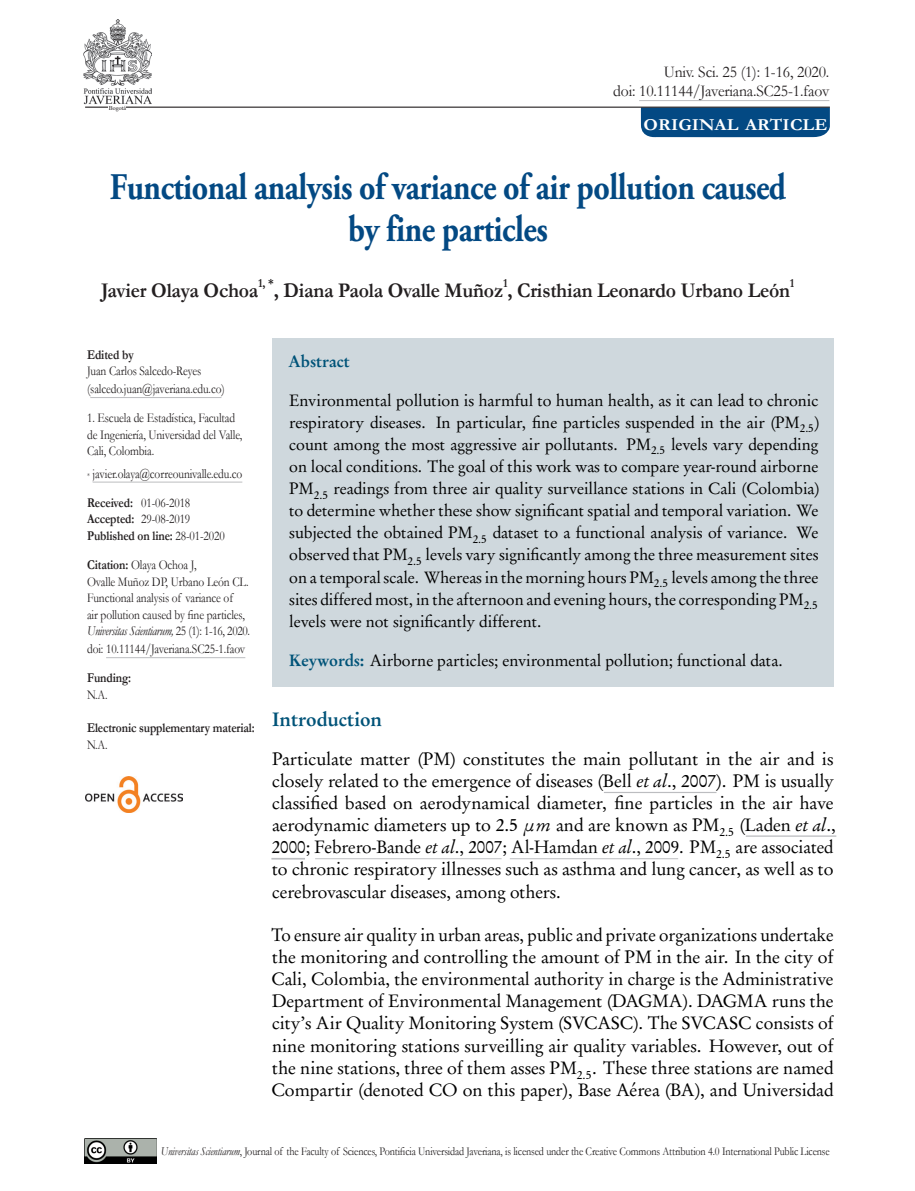
<style>
.page{position:relative;width:915px;height:1191px;background:#fff}
.page>*{position:absolute;margin:0;border:0;box-sizing:border-box;transform-origin:0 0}
.t1{font:700 37.5px/41.4px "Adobe Garamond Pro";letter-spacing:-.015em;color:#034983;text-align:center;scale:.85 1}
.t2{font:700 21px "Garamond";letter-spacing:-.01em;color:#231f20;scale:.94 1}
.t3{font:500 19.5px "Garamond No 8";color:#005378}
.t4{font:18px/22px "Garamond No 8";color:#000}
.Titulos1{font:700 16.8px "Garamond";letter-spacing:.005em;color:#fff;scale:1.09 1}
.t5{font:16.5px/22px "Garamond No 8";color:#000;text-align:justify}
.TEXTOcorrido{font:16.5px/19.5px "Garamond";letter-spacing:-.01em;color:#231f20;text-align:right;scale:.95 1}
.t6{font:500 16.5px "Garamond No 8";color:#005378}
.t7{font:13.5px/16.5px "Garamond";letter-spacing:-.01em;color:#231f20;scale:.85 1}
.t8{font:700 13.5px/16.5px "Garamond";letter-spacing:-.01em;color:#231f20;scale:.85 1}
.t9{font:700 12.3px "Garamond";color:#231f20;scale:.94 1}
.TEXTOcorrido-2{font:12px "Garamond";letter-spacing:-.01em;color:#231f20;scale:.85 1}
.t10{font:6px "Times New Roman";color:#231f20}
.s1{font-size:7.8px}
.s2{font-weight:700}
.s3{font-weight:400}
.s4{font-style:italic}
.s5{font-weight:500;color:#005378}
.s6{font-family:"Math Design GM Regular Italic Math Italic 10"}
</style>
<div class="page">
<div style="left:640px;top:108px;width:189px;height:30px;background:#034983"></div>
<img style="left:84px;top:20px;width:68px;height:84px">
<img style="left:84px;top:1138px;width:72px;height:25px">
<hr style="left:85px;top:107px;width:744px;height:1px;background:#231f20">
<img style="left:85px;top:776px;width:98px;height:36px">
<hr style="left:639px;top:100px;width:190px;height:1px;background:#bcbdc0">
<div style="left:108px;top:104px;width:18px;height:7px;background:#fff"></div>
<div style="left:272px;top:338px;width:561px;height:349px;background:#cfd8dd"></div>
<hr style="left:603px;top:792px;width:113px;height:1px;background:#bcbdc0">
<hr style="left:745px;top:836px;width:91px;height:1px;background:#bcbdc0">
<hr style="left:271px;top:858px;width:34px;height:1px;background:#bcbdc0">
<hr style="left:315px;top:858px;width:186px;height:1px;background:#bcbdc0">
<hr style="left:509px;top:858px;width:169px;height:1px;background:#bcbdc0">
<hr style="left:106px;top:657px;width:139px;height:1px;background:#bcbdc0">
<hr style="left:93px;top:482px;width:149px;height:1px;background:#bcbdc0">
<hr style="left:90px;top:397px;width:131px;height:1px;background:#bcbdc0">
<p class="t10" style="left:109px;top:103px;width:19px">Bogotá</p>
<p class="TEXTOcorrido" style="left:613px;top:61px;width:229px">Univ. Sci. 25 (1): 1-16, 2020.<br>doi: 10.11144/Javeriana.SC25-1.faov</p>
<p class="Titulos1" style="left:643px;top:113px;width:170px">ORIGINAL ARTICLE</p>
<h1 class="t1" style="left:110px;top:167px;width:797px">Functional analysis of variance of air pollution caused by fine particles</h1>
<p class="t2" style="left:101px;top:276px;width:169px">Javier Olaya Ochoa</p>
<p class="t9" style="left:258px;top:274px;width:18px">1, *</p>
<p class="t2" style="left:274px;top:276px;width:550px">, Diana Paola Ovalle Muñoz , Cristhian Leonardo Urbano León</p>
<p class="t9" style="left:503px;top:274px;width:6px">1</p>
<p class="t9" style="left:789px;top:274px;width:6px">1</p>
<p class="t8" style="left:87px;top:346px;width:56px">Edited by</p>
<p class="t7" style="left:87px;top:361px;width:163px;line-height:18px">Juan Carlos Salcedo-Reyes (salcedo.juan@javeriana.edu.co)</p>
<p class="t7" style="left:87px;top:409px;width:184px">1. Escuela de Estadística, Facultad de Ingeniería, Universidad del Valle,<br>Cali, Colombia.</p>
<p class="t7" style="left:87px;top:458px;width:184px;line-height:29.2px"><span class="s1">*</span> javier.olaya@correounivalle.edu.co<br><span class="s2">Received:</span> 01-06-2018</p>
<p class="t8" style="left:87px;top:511px;width:163px">Accepted: <span class="s3">29-08-2019<br></span>Published on line: <span class="s3">28-01-2020</span></p>
<p class="t7" style="left:87px;top:556px;width:193px"><span class="s2">Citation:</span> Olaya Ochoa J,<br>Ovalle Muñoz DP, Urbano León CL.<br>Functional analysis of variance of<br>air pollution caused by fine particles, <span class="s4">Universitas Scientiarum,</span> 25 (1): 1-16, 2020.</p>
<p class="t7" style="left:87px;top:640px;width:188px">doi: 10.11144/Javeriana.SC25-1.faov</p>
<p class="t8" style="left:87px;top:670px;width:53px">Funding:</p>
<p class="t7" style="left:87px;top:686px;width:26px">N.A.</p>
<p class="t8" style="left:87px;top:720px;width:199px">Electronic supplementary material:</p>
<p class="t7" style="left:87px;top:736px;width:26px">N.A.</p>
<p class="t6" style="left:288px;top:354px;width:63px">Abstract</p>
<p class="t5" style="left:289px;top:390px;width:531px">Environmental pollution is harmful to human health, as it can lead to chronic respiratory diseases. In particular, fine particles suspended in the air (PM<sub>2.5</sub>) count among the most aggressive air pollutants. PM<sub>2.5</sub> levels vary depending on local conditions. The goal of this work was to compare year-round airborne PM<sub>2.5</sub> readings from three air quality surveillance stations in Cali (Colombia) to determine whether these show significant spatial and temporal variation. We subjected the obtained PM<sub>2.5</sub> dataset to a functional analysis of variance. We observed that PM<sub>2.5</sub> levels vary significantly among the three measurement sites on a temporal scale. Whereas in the morning hours PM<sub>2.5</sub> levels among the three sites differed most, in the afternoon and evening hours, the corresponding PM<sub>2.5 </sub>levels were not significantly different.</p>
<p class="t5" style="left:289px;top:650px;width:494px"><span class="s5">Keywords:</span> Airborne particles; environmental pollution; functional data.</p>
<p class="t3" style="left:272px;top:711px;width:111px">Introduction</p>
<p class="t4" style="left:271px;top:749px;width:565px">Particulate matter (PM) constitutes the main pollutant in the air and is closely related to the emergence of diseases (Bell <span class="s4">et al</span>., 2007). PM is usually classified based on aerodynamical diameter, fine particles in the air have aerodynamic diameters up to 2.5 <span class="s6">µ</span><span class="s4">m</span> and are known as PM<sub>2.5</sub> (Laden <span class="s4">et al</span>., 2000; Febrero-Bande <span class="s4">et al</span>., 2007; Al-Hamdan <span class="s4">et al</span>., 2009. PM<sub>2.5</sub> are associated to chronic respiratory illnesses such as asthma and lung cancer, as well as to cerebrovascular diseases, among others.</p>
<p class="t4" style="left:271px;top:925px;width:563px;text-align:justify">To ensure air quality in urban areas, public and private organizations undertake the monitoring and controlling the amount of PM in the air. In the city of Cali, Colombia, the environmental authority in charge is the Administrative Department of Environmental Management (DAGMA). DAGMA runs the city’s Air Quality Monitoring System (SVCASC). The SVCASC consists of nine monitoring stations surveilling air quality variables. However, out of the nine stations, three of them asses PM<sub>2.5</sub>. These three stations are named Compartir (denoted CO on this paper), Base Aérea (BA), and Universidad</p>
<p class="TEXTOcorrido-2" style="left:161px;top:1143px;width:788px"><span class="s4">Universitas Scientiarum</span>, Journal of the Faculty of Sciences, Pontificia Universidad Javeriana, is licensed under the Creative Commons Attribution 4.0 International Public License</p>
</div>
